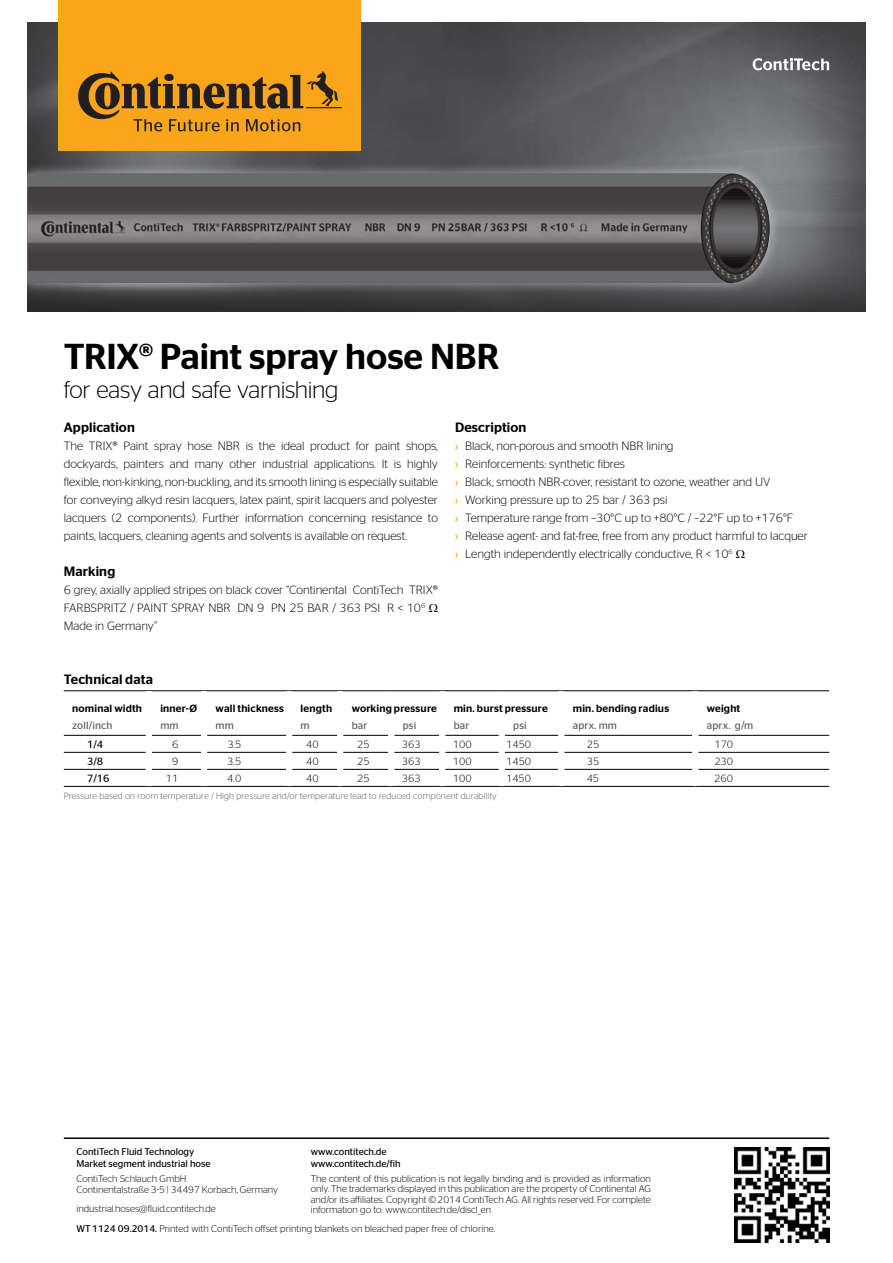
<style>
.page{position:relative;width:893px;height:1263px;background:#fff}
.page>*{position:absolute;margin:0;border:0;box-sizing:border-box;transform-origin:0 0}
.t1{font:500 36px "Continental Stag Sans";letter-spacing:-.005em;color:#000}
.t2{font:300 24px "Continental Stag Sans";letter-spacing:-.015em;color:#000}
.t3{font:500 13.5px "Continental Stag Sans";letter-spacing:.01em;color:#000}
.t4{font:300 12px/18px "Continental Stag Sans";color:#000}
.t5{font:500 10.5px "Continental Stag Sans";letter-spacing:.02em;color:#000}
.t6{font:300 10.5px "Continental Stag Sans";color:#000}
.t7{font:10.5px "Continental Stag Sans";letter-spacing:.015em;color:#58595b}
.t8{font:10.5px "Continental Stag Sans";color:#000}
.t9{font:300 9.75px/10.5px "Continental Stag Sans";color:#000;text-align:justify}
.t10{font:9.75px/11.7px "Continental Stag Sans";color:#000}
.t11{font:300 9px "Continental Stag Sans";letter-spacing:.015em;color:#58595b}
.s1{font-weight:400;font-size:11.25px;color:#faa61a}
.s2{font-weight:400}
</style>
<div class="page">
<hr style="left:64px;top:1137px;width:765px;height:2px;background:#000">
<img style="left:28px;top:22px;width:837px;height:289px">
<svg style="left:753px;top:58px;width:76px;height:12px"></svg>
<div style="left:16px;top:161px;width:766px;height:134px;background:#fff;opacity:.5"></div>
<img style="left:28px;top:173px;width:742px;height:110px">
<img style="left:734px;top:1147px;width:95px;height:95px">
<hr style="left:64px;top:735px;width:82px;height:1px;background:#000">
<hr style="left:152px;top:735px;width:49px;height:1px;background:#000">
<hr style="left:207px;top:735px;width:79px;height:1px;background:#000">
<hr style="left:292px;top:735px;width:45px;height:1px;background:#000">
<hr style="left:343px;top:735px;width:45px;height:1px;background:#000">
<hr style="left:394px;top:735px;width:45px;height:1px;background:#000">
<hr style="left:445px;top:735px;width:54px;height:1px;background:#000">
<hr style="left:505px;top:735px;width:53px;height:1px;background:#000">
<hr style="left:564px;top:735px;width:128px;height:1px;background:#000">
<hr style="left:698px;top:735px;width:131px;height:1px;background:#000">
<hr style="left:64px;top:752px;width:82px;height:1px;background:#000">
<hr style="left:152px;top:752px;width:49px;height:1px;background:#000">
<hr style="left:207px;top:752px;width:79px;height:1px;background:#000">
<hr style="left:292px;top:752px;width:45px;height:1px;background:#000">
<hr style="left:343px;top:752px;width:45px;height:1px;background:#000">
<hr style="left:394px;top:752px;width:45px;height:1px;background:#000">
<hr style="left:445px;top:752px;width:54px;height:1px;background:#000">
<hr style="left:505px;top:752px;width:53px;height:1px;background:#000">
<hr style="left:564px;top:752px;width:128px;height:1px;background:#000">
<hr style="left:698px;top:752px;width:131px;height:1px;background:#000">
<hr style="left:64px;top:769px;width:82px;height:1px;background:#000">
<hr style="left:152px;top:769px;width:49px;height:1px;background:#000">
<hr style="left:207px;top:769px;width:79px;height:1px;background:#000">
<hr style="left:292px;top:769px;width:45px;height:1px;background:#000">
<hr style="left:343px;top:769px;width:45px;height:1px;background:#000">
<hr style="left:394px;top:769px;width:45px;height:1px;background:#000">
<hr style="left:445px;top:769px;width:54px;height:1px;background:#000">
<hr style="left:505px;top:769px;width:53px;height:1px;background:#000">
<hr style="left:564px;top:769px;width:128px;height:1px;background:#000">
<hr style="left:698px;top:769px;width:131px;height:1px;background:#000">
<hr style="left:64px;top:786px;width:85px;height:1px;background:#000">
<hr style="left:149px;top:786px;width:55px;height:1px;background:#000">
<hr style="left:204px;top:786px;width:85px;height:1px;background:#000">
<hr style="left:289px;top:786px;width:51px;height:1px;background:#000">
<hr style="left:340px;top:786px;width:51px;height:1px;background:#000">
<hr style="left:391px;top:786px;width:51px;height:1px;background:#000">
<hr style="left:442px;top:786px;width:60px;height:1px;background:#000">
<hr style="left:502px;top:786px;width:59px;height:1px;background:#000">
<hr style="left:561px;top:786px;width:134px;height:1px;background:#000">
<hr style="left:695px;top:786px;width:134px;height:1px;background:#000">
<hr style="left:64px;top:690px;width:85px;height:1px;background:#000">
<hr style="left:149px;top:690px;width:55px;height:1px;background:#000">
<hr style="left:204px;top:690px;width:85px;height:1px;background:#000">
<hr style="left:289px;top:690px;width:51px;height:1px;background:#000">
<hr style="left:340px;top:690px;width:51px;height:1px;background:#000">
<hr style="left:391px;top:690px;width:51px;height:1px;background:#000">
<hr style="left:442px;top:690px;width:60px;height:1px;background:#000">
<hr style="left:502px;top:690px;width:59px;height:1px;background:#000">
<hr style="left:561px;top:690px;width:134px;height:1px;background:#000">
<hr style="left:695px;top:690px;width:134px;height:1px;background:#000">
<div style="left:58px;top:0;width:303px;height:151px;background:#faa61a"></div>
<svg style="left:78px;top:71px;width:264px;height:60px"></svg>
<h1 class="t1" style="left:64px;top:336px;width:437px">TRIX® Paint spray hose NBR</h1>
<h2 class="t2" style="left:64px;top:376px;width:276px">for easy and safe varnishing</h2>
<p class="t3" style="left:64px;top:420px;width:73px">Application</p>
<p class="t4" style="left:64px;top:437px;width:376px;text-align:justify">The TRIX® Paint spray hose NBR is the ideal product for paint shops, dockyards, painters and many other industrial applications. It is highly flexible, non-kinking, non-buckling, and its smooth lining is especially suitable for conveying alkyd resin lacquers, latex paint, spirit lacquers and polyester lacquers (2 components). Further information concerning resistance to paints, lacquers, cleaning agents and solvents is available on request.</p>
<p class="t3" style="left:64px;top:564px;width:53px">Marking</p>
<p class="t4" style="left:64px;top:581px;width:376px">6 grey, axially applied stripes on black cover “Continental ContiTech TRIX®<br>FARBSPRITZ / PAINT SPRAY NBR DN 9 PN 25 BAR / 363 PSI R &lt; 10<sup>6<br></sup>Made in Germany”</p>
<p class="t3" style="left:455px;top:420px;width:73px">Description</p>
<p class="t4" style="left:455px;top:437px;width:354px"><span class="s1">›</span> Black, non-porous and smooth NBR lining<br><span class="s1">›</span> Reinforcements: synthetic fibres<br><span class="s1">›</span> Black, smooth NBR-cover, resistant to ozone, weather and UV<br><span class="s1">›</span> Working pressure up to 25 bar / 363 psi<br><span class="s1">›</span> Temperature range from –30°C up to +80°C / –22°F up to +176°F<br><span class="s1">›</span> Release agent- and fat-free, free from any product harmful to lacquer <span class="s1">›</span> Length independently electrically conductive, R &lt; 10<sup>6</sup></p>
<p class="t3" style="left:64px;top:672px;width:91px">Technical data</p>
<p class="t5" style="left:72px;top:702px;width:71px">nominal width</p>
<p class="t5" style="left:160px;top:702px;width:38px">inner-Ø</p>
<p class="t5" style="left:216px;top:702px;width:70px">wall thickness</p>
<p class="t5" style="left:301px;top:702px;width:33px">length</p>
<p class="t5" style="left:352px;top:702px;width:87px">working pressure</p>
<p class="t5" style="left:454px;top:702px;width:96px">min. burst pressure</p>
<p class="t5" style="left:573px;top:702px;width:98px">min. bending radius</p>
<p class="t5" style="left:707px;top:702px;width:35px">weight</p>
<p class="t7" style="left:72px;top:719px;width:42px">zoll/inch</p>
<p class="t7" style="left:160px;top:719px;width:20px">mm</p>
<p class="t7" style="left:216px;top:719px;width:20px">mm</p>
<p class="t7" style="left:301px;top:719px;width:11px">m</p>
<p class="t7" style="left:352px;top:719px;width:17px">bar</p>
<p class="t7" style="left:403px;top:719px;width:15px">psi</p>
<p class="t7" style="left:454px;top:719px;width:17px">bar</p>
<p class="t7" style="left:513px;top:719px;width:15px">psi</p>
<p class="t7" style="left:573px;top:719px;width:46px">aprx. mm</p>
<p class="t7" style="left:707px;top:719px;width:48px">aprx. g/m</p>
<p class="t8" style="left:87px;top:738px;width:18px">1/4</p>
<p class="t6" style="left:172px;top:739px;width:8px">6</p>
<p class="t6" style="left:227px;top:739px;width:16px">3.5</p>
<p class="t6" style="left:306px;top:739px;width:14px">40</p>
<p class="t6" style="left:357px;top:739px;width:14px">25</p>
<p class="t6" style="left:402px;top:739px;width:20px">363</p>
<p class="t6" style="left:453px;top:739px;width:20px">100</p>
<p class="t6" style="left:506px;top:739px;width:27px">1450</p>
<p class="t6" style="left:587px;top:739px;width:14px">25</p>
<p class="t6" style="left:714px;top:739px;width:20px">170</p>
<p class="t8" style="left:87px;top:755px;width:18px">3/8</p>
<p class="t6" style="left:172px;top:756px;width:8px">9</p>
<p class="t6" style="left:227px;top:756px;width:16px">3.5</p>
<p class="t6" style="left:306px;top:756px;width:14px">40</p>
<p class="t6" style="left:357px;top:756px;width:14px">25</p>
<p class="t6" style="left:402px;top:756px;width:20px">363</p>
<p class="t6" style="left:453px;top:756px;width:20px">100</p>
<p class="t6" style="left:506px;top:756px;width:27px">1450</p>
<p class="t6" style="left:587px;top:756px;width:14px">35</p>
<p class="t6" style="left:714px;top:756px;width:20px">230</p>
<p class="t8" style="left:87px;top:772px;width:24px">7/16</p>
<p class="t6" style="left:166px;top:773px;width:14px">11</p>
<p class="t6" style="left:227px;top:773px;width:16px">4.0</p>
<p class="t6" style="left:306px;top:773px;width:14px">40</p>
<p class="t6" style="left:357px;top:773px;width:14px">25</p>
<p class="t6" style="left:402px;top:773px;width:20px">363</p>
<p class="t6" style="left:453px;top:773px;width:20px">100</p>
<p class="t6" style="left:506px;top:773px;width:27px">1450</p>
<p class="t6" style="left:587px;top:773px;width:14px">45</p>
<p class="t6" style="left:714px;top:773px;width:20px">260</p>
<p class="t11" style="left:64px;top:791px;width:435px">Pressure based on room temperature / High pressure and/or temperature lead to reduced component durability</p>
<p class="t10" style="left:77px;top:1145px;width:135px">ContiTech Fluid Technology<br>Market segment industrial hose</p>
<p class="t9" style="left:77px;top:1173px;width:203px">ContiTech Schlauch GmbH<br>Continentalstraße 3-5 | 34497 Korbach, Germany</p>
<p class="t9" style="left:77px;top:1203px;width:141px">industrial.hoses@fluid.contitech.de</p>
<p class="t10" style="left:311px;top:1145px;width:91px">www.contitech.de www.contitech.de/fih</p>
<p class="t9" style="left:311px;top:1173px;width:342px">The content of this publication is not legally binding and is provided as information only. The trademarks displayed in this publication are the property of Continental AG and/or its affiliates. Copyright ©2014 ContiTech AG. All rights reserved. For complete information go to: www.contitech.de/discl_en</p>
<p class="t9" style="left:77px;top:1223px;width:420px"><span class="s2">WT1124 09.2014.</span> Printed with ContiTech offset printing blankets on bleached paper free of chlorine.</p>
</div>
